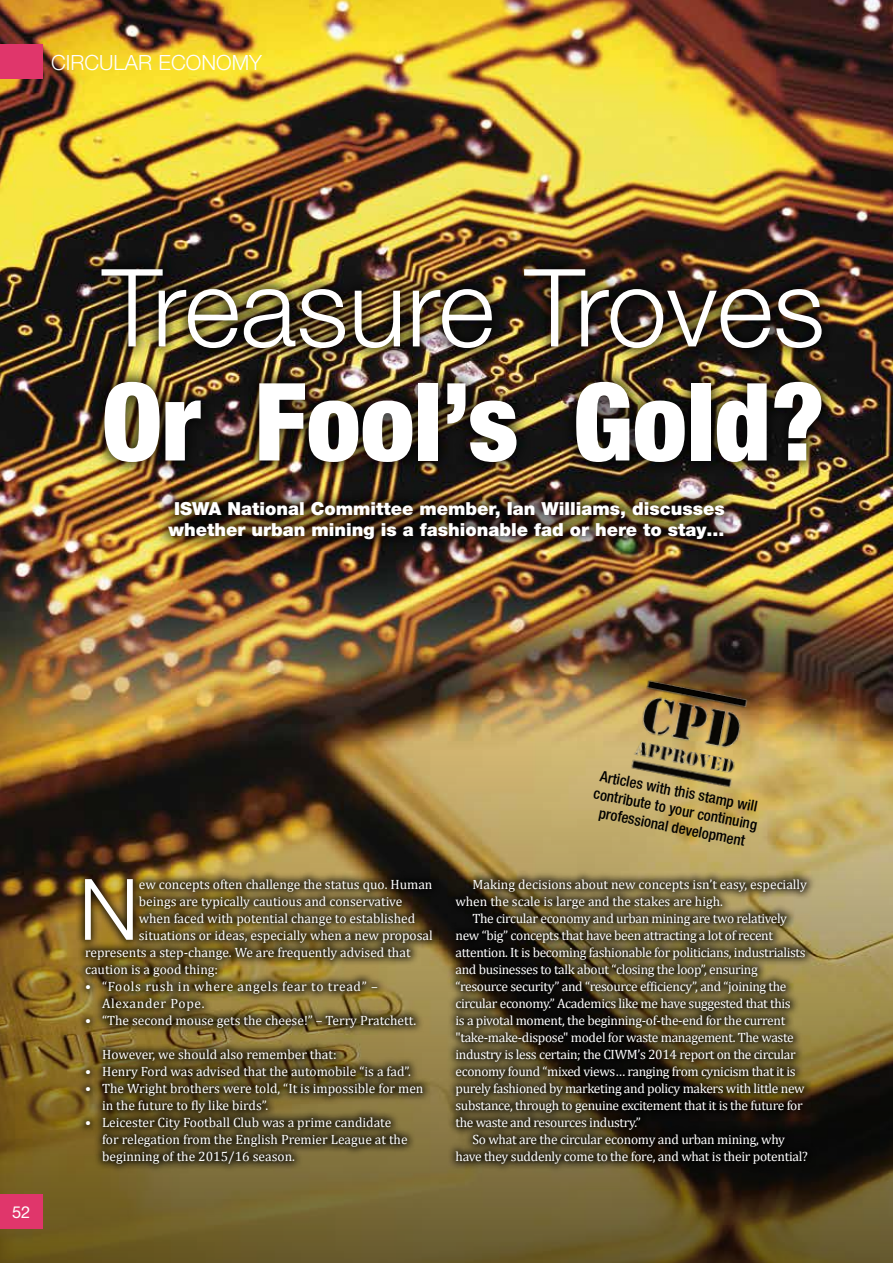
<style>
.page{position:relative;width:893px;height:1263px;background:#fff}
.page>*{position:absolute;margin:0;border:0;box-sizing:border-box;transform-origin:0 0}
.t1{font:300 108px "Helvetica Neue";color:#fff}
.t2{font:900 condensed 108px "Helvetica Neue";color:#fff}
.t3{font:300 84.9px "Helvetica Neue";color:#fff}
.t4{font:300 21px "Helvetica Neue";color:#fff}
.t5{font:900 18px/21.6px "Helvetica Neue";color:#fff;text-align:center}
.t6{font:16.5px "Helvetica Neue";color:#fff}
.t7{font:500 condensed 15px/18px "Helvetica Neue";color:#000;text-align:center}
.t8{font:13.5px "Cambria";letter-spacing:-.02em;color:#fff}
.t9{font:13.5px/17px "Cambria";color:#fff}
.t10{font:13.5px/17px "Cambria";letter-spacing:.05em;color:#fff}
</style>
<div class="page">
<img style="left:0;top:0;width:893px;height:728px">
<div style="left:86px;top:253px;width:752px;height:224px;background:#000;opacity:.75"></div>
<div style="left:153px;top:486px;width:587px;height:70px;background:#000;opacity:.75"></div>
<img style="left:0;top:728px;width:893px;height:535px">
<div style="left:75px;top:869px;width:741px;height:304px;background:#000;opacity:.75"></div>
<img style="left:624px;top:668px;width:133px;height:124px">
<div style="left:0;top:45px;width:43px;height:34px;background:#e0366b"></div>
<div style="left:0;top:1195px;width:43px;height:34px;background:#e0366b"></div>
<h3 class="t4" style="left:51px;top:50px;width:213px">CIRCULAR ECONOMY</h3>
<h1 class="t1" style="left:102px;top:242px;width:724px">Treasure Troves</h1>
<h1 class="t2" style="left:102px;top:355px;width:724px">Or Fool’s Gold?</h1>
<h3 class="t5" style="left:168px;top:497px;width:558px">ISWA National Committee member, Ian Williams, discusses whether urban mining is a fashionable fad or here to stay…</h3>
<p class="t6" style="left:12px;top:1203px;width:20px">52</p>
<h2 class="t3" style="left:79px;top:858px;width:61px">N</h2>
<p class="t9" style="left:139px;top:876px;width:295px">ew concepts often challenge the status quo. Human</p>
<p class="t9" style="left:139px;top:893px;width:265px">beings are typically cautious and conservative</p>
<p class="t9" style="left:139px;top:910px;width:278px">when faced with potential change to established</p>
<p class="t9" style="left:139px;top:927px;width:296px">situations or ideas, especially when a new proposal</p>
<p class="t9" style="left:85px;top:944px;width:327px">represents a step-change. We are frequently advised that</p>
<p class="t9" style="left:85px;top:961px;width:135px">caution is a good thing:</p>
<p class="t10" style="left:102px;top:978px;width:277px;text-indent:-17px">• “Fools rush in where angels fear to tread” –<br>Alexander Pope.</p>
<p class="t9" style="left:85px;top:1012px;width:333px">• “The second mouse gets the cheese!” – Terry Pratchett.</p>
<p class="t9" style="left:102px;top:1046px;width:236px">However, we should also remember that:</p>
<p class="t9" style="left:85px;top:1063px;width:327px">• Henry Ford was advised that the automobile “is a fad”.</p>
<p class="t9" style="left:102px;top:1080px;width:323px;text-indent:-17px">• The Wright brothers were told, “It is impossible for men in the future to fly like birds”.</p>
<p class="t9" style="left:102px;top:1114px;width:307px;text-indent:-17px">• Leicester City Football Club was a prime candidate for relegation from the English Premier League at the beginning of the 2015/16 season.</p>
<p class="t7" style="left:599px;top:766px;width:168px;rotate:11deg">Articles with this stamp will contribute to your continuing professional development</p>
<p class="t9" style="left:455px;top:876px;width:353px;text-indent:17px">Making decisions about new concepts isn’t easy, especially when the scale is large and the stakes are high.</p>
<p class="t8" style="left:472px;top:910px;width:316px">The circular economy and urban mining are two relatively</p>
<p class="t8" style="left:455px;top:927px;width:319px">new “big” concepts that have been attracting a lot of recent</p>
<p class="t8" style="left:455px;top:944px;width:352px">attention. It is becoming fashionable for politicians, industrialists</p>
<p class="t8" style="left:455px;top:961px;width:304px">and businesses to talk about “closing the loop”, ensuring</p>
<p class="t8" style="left:455px;top:978px;width:332px">“resource security” and “resource efficiency”, and “joining the</p>
<p class="t8" style="left:455px;top:995px;width:337px">circular economy.” Academics like me have suggested that this</p>
<p class="t8" style="left:455px;top:1012px;width:331px">is a pivotal moment, the beginning-of-the-end for the current</p>
<p class="t8" style="left:455px;top:1029px;width:340px">"take-make-dispose" model for waste management. The waste</p>
<p class="t8" style="left:455px;top:1046px;width:342px">industry is less certain; the CIWM’s 2014 report on the circular</p>
<p class="t8" style="left:455px;top:1063px;width:342px">economy found “mixed views… ranging from cynicism that it is</p>
<p class="t8" style="left:455px;top:1080px;width:351px">purely fashioned by marketing and policy makers with little new</p>
<p class="t8" style="left:455px;top:1097px;width:349px">substance, through to genuine excitement that it is the future for</p>
<p class="t8" style="left:455px;top:1114px;width:187px">the waste and resources industry.”</p>
<p class="t8" style="left:472px;top:1131px;width:314px">So what are the circular economy and urban mining, why</p>
<p class="t8" style="left:455px;top:1148px;width:354px">have they suddenly come to the fore, and what is their potential?</p>
</div>
